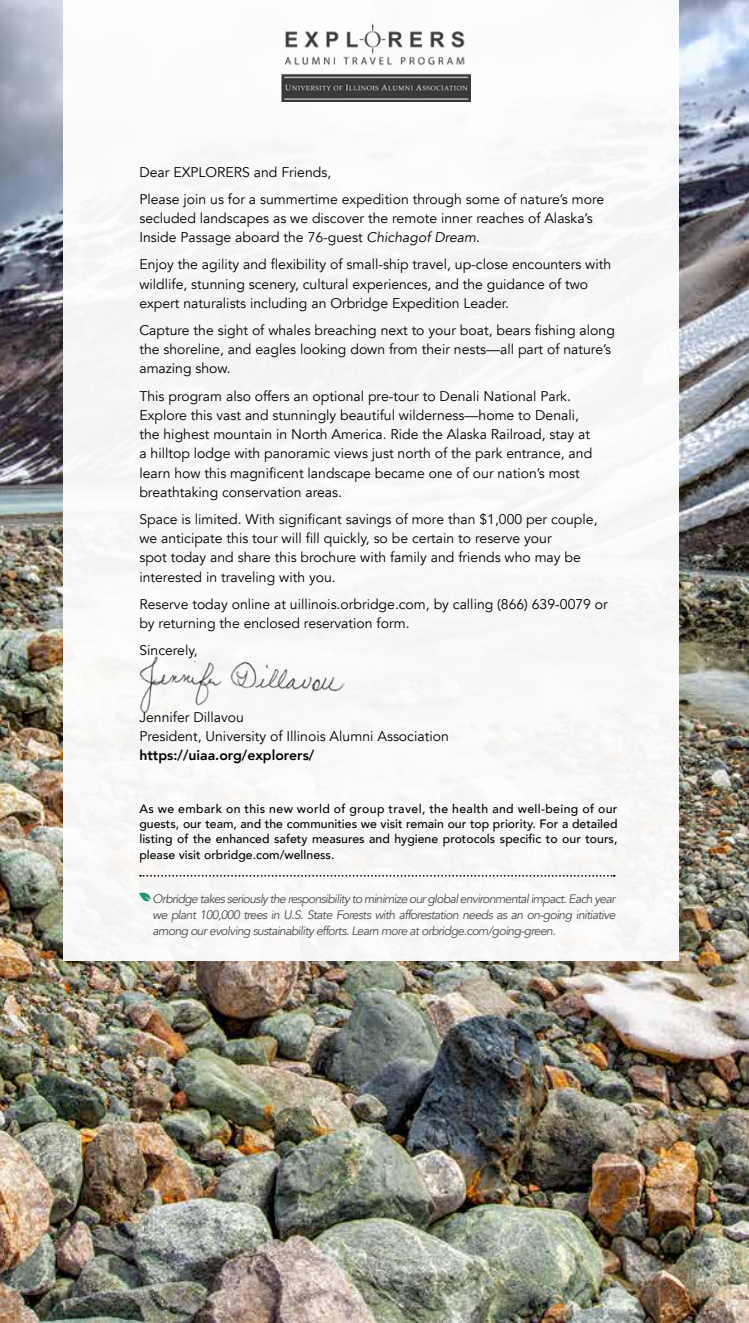
<style>
.page{position:relative;width:749px;height:1323px;background:#fff}
.page>*{position:absolute;margin:0;border:0;box-sizing:border-box;transform-origin:0 0}
.t1{font:14px/19.2px "Avenir";color:#000}
.t2{font:800 14px "Avenir";color:#000}
.t3{font:500 12.25px/15.4px "Avenir";color:#000;text-align:justify}
.t4{font:italic 12.25px/15.8px "Avenir";letter-spacing:-.055em;color:#4d4d4f;text-align:justify}
.s1{font-style:italic}
</style>
<div class="page">
<img style="left:0;top:0;width:748px;height:1323px">
<div style="left:63px;top:0;width:615px;height:961px;background:#f9f8f8"></div>
<svg style="left:139px;top:892px;width:12px;height:10px"></svg>
<svg style="left:140px;top:875px;width:474px;height:2px"></svg>
<img style="left:281px;top:24px;width:189px;height:78px">
<img style="left:139px;top:656px;width:205px;height:58px">
<p class="t1" style="left:139px;top:158px;width:466px;line-height:27.1px">Dear EXPLORERS and Friends,<br>Please join us for a summertime expedition through some of nature’s more</p>
<p class="t1" style="left:139px;top:209px;width:454px">secluded landscapes as we discover the remote inner reaches of Alaska’s<br>Inside Passage aboard the 76-guest <span class="s1">Chichagof Dream</span>.</p>
<p class="t1" style="left:139px;top:255px;width:473px">Enjoy the agility and flexibility of small-ship travel, up-close encounters with wildlife, stunning scenery, cultural experiences, and the guidance of two expert naturalists including an Orbridge Expedition Leader.</p>
<p class="t1" style="left:139px;top:321px;width:476px">Capture the sight of whales breaching next to your boat, bears fishing along the shoreline, and eagles looking down from their nests—all part of nature’s amazing show.</p>
<p class="t1" style="left:139px;top:386px;width:454px">This program also offers an optional pre-tour to Denali National Park.<br>Explore this vast and stunningly beautiful wilderness—home to Denali, the highest mountain in North America. Ride the Alaska Railroad, stay at a hilltop lodge with panoramic views just north of the park entrance, and learn how this magnificent landscape became one of our nation’s most breathtaking conservation areas.</p>
<p class="t1" style="left:139px;top:510px;width:459px">Space is limited. With significant savings of more than $1,000 per couple, we anticipate this tour will fill quickly, so be certain to reserve your<br>spot today and share this brochure with family and friends who may be interested in traveling with you.</p>
<p class="t1" style="left:139px;top:595px;width:470px">Reserve today online at uillinois.orbridge.com, by calling (866) 639-0079 or by returning the enclosed reservation form.</p>
<p class="t1" style="left:139px;top:641px;width:60px">Sincerely,</p>
<p class="t1" style="left:139px;top:707px;width:311px">Jennifer Dillavou<br>President, University of Illinois Alumni Association</p>
<p class="t2" style="left:139px;top:744px;width:176px">https://uiaa.org/explorers/</p>
<p class="t3" style="left:139px;top:800px;width:479px">As we embark on this new world of group travel, the health and well-being of our guests, our team, and the communities we visit remain our top priority. For a detailed listing of the enhanced safety measures and hygiene protocols specific to our tours, please visit orbridge.com/wellness.</p>
<p class="t4" style="left:152px;top:891px;width:464px">Orbridge takes seriously the responsibility to minimize our global environmental impact. Each year we plant 100,000 trees in U.S. State Forests with afforestation needs as an on-going initiative among our evolving sustainability efforts. Learn more at orbridge.com/going-green.</p>
</div>
